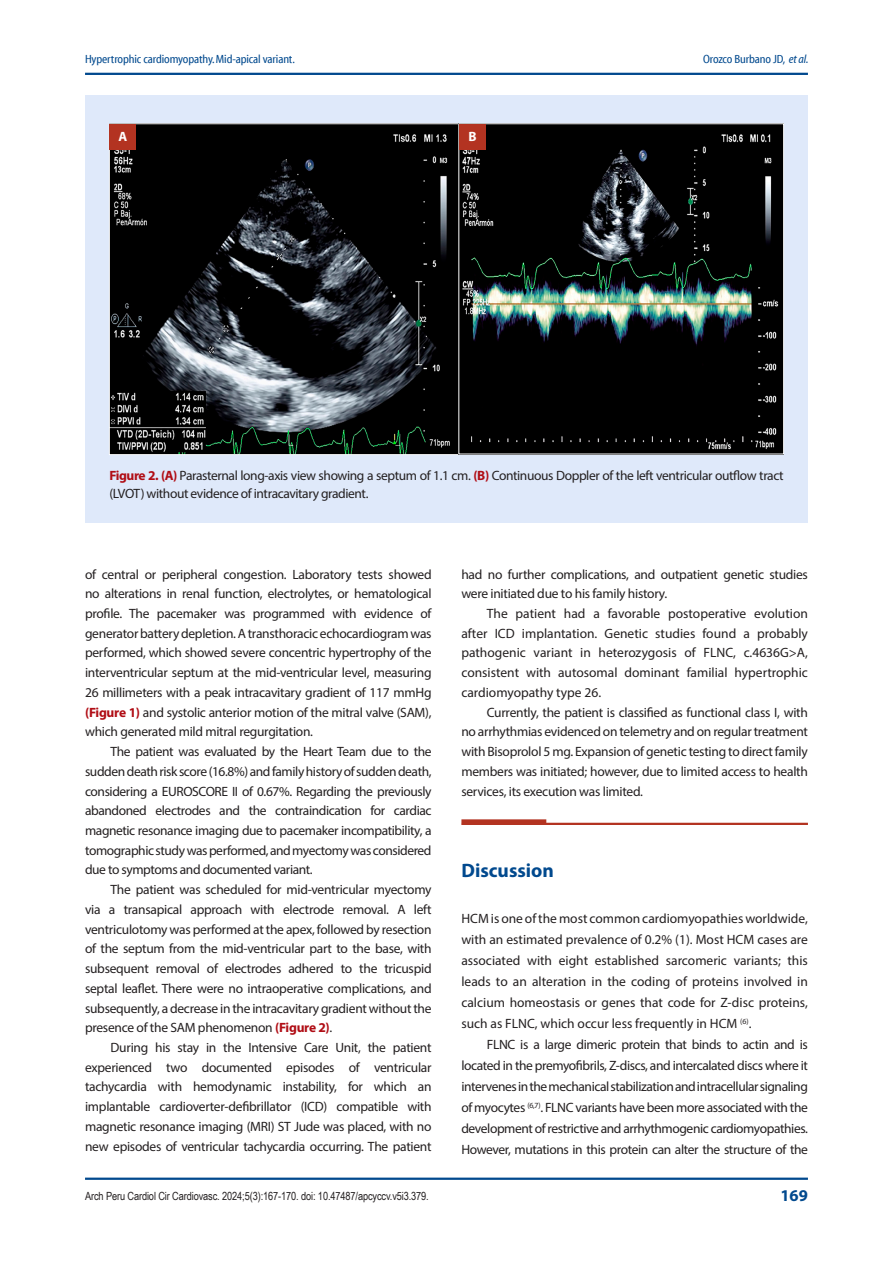
<style>
.page{position:relative;width:893px;height:1263px;background:#fff}
.page>*{position:absolute;margin:0;border:0;box-sizing:border-box;transform-origin:0 0}
.SUBTITULO{font:700 19.5px "Myriad Pro";color:#01498e}
.t1{font:700 16.5px "Myriad Pro";color:#01498e}
.TEXTO_GENERAL{font:13.5px/19.8px "Myriad Pro";letter-spacing:-.02em;color:#231f20;text-align:justify}
._1_ER_PARRAFO_TEXTO{font:13.5px/21px "Myriad Pro";color:#231f20;text-align:justify}
.TEXTO_DE_FIGURA{font:13.5px/18px "Myriad Pro";letter-spacing:-.03em;color:#231f20}
.SUBTITULO-2{font:700 13.5px "Myriad Pro";color:#fff}
.t2{font:12px "Myriad Cn Web";letter-spacing:-.01em;color:#01498e}
.t3{font:11.25px "Arial Narrow";letter-spacing:-.01em;color:#231f20}
.s1{font-family:"Myriad Cn It Web"}
.s2{font-weight:700;color:#b00d15}
</style>
<div class="page">
<hr style="left:85px;top:73px;width:723px;height:2px;background:#01498e">
<hr style="left:85px;top:1177px;width:723px;height:3px;background:#01498e">
<svg style="left:461px;top:819px;width:347px;height:6px"></svg>
<div style="left:85px;top:96px;width:723px;height:427px;background:#dfe9fa"></div>
<img style="left:111px;top:125px;width:673px;height:330px">
<div style="left:109px;top:123px;width:350px;height:332px;border:1px solid #fff"></div>
<div style="left:110px;top:124px;width:26px;height:25px;background:#b33321"></div>
<div style="left:459px;top:124px;width:27px;height:25px;background:#b33321"></div>
<p class="t2" style="left:85px;top:53px;width:211px">Hypertrophic cardiomyopathy. Mid-apical variant.</p>
<p class="t2" style="left:703px;top:53px;width:107px">Orozco Burbano JD, <span class="s1">et al.</span></p>
<p class="SUBTITULO-2" style="left:119px;top:127px;width:10px">A</p>
<p class="SUBTITULO-2" style="left:469px;top:127px;width:10px">B</p>
<p class="TEXTO_DE_FIGURA" style="left:109px;top:466px;width:676px"><span class="s2">Figure 2. (A)</span> Parasternal long-axis view showing a septum of 1.1 cm. <span class="s2">(B)</span> Continuous Doppler of the left ventricular outflow tract (LVOT) without evidence of intracavitary gradient.</p>
<p class="TEXTO_GENERAL" style="left:85px;top:564px;width:348px">of central or peripheral congestion. Laboratory tests showed no alterations in renal function, electrolytes, or hematological profile. The pacemaker was programmed with evidence of generator battery depletion. A transthoracic echocardiogram was performed, which showed severe concentric hypertrophy of the interventricular septum at the mid-ventricular level, measuring 26 millimeters with a peak intracavitary gradient of 117 mmHg <span class="s2">(Figure 1)</span> and systolic anterior motion of the mitral valve (SAM), which generated mild mitral regurgitation.</p>
<p class="TEXTO_GENERAL" style="left:85px;top:741px;width:348px;text-indent:26px">The patient was evaluated by the Heart Team due to the sudden death risk score (16.8%) and family history of sudden death, considering a EUROSCORE II of 0.67%. Regarding the previously abandoned electrodes and the contraindication for cardiac magnetic resonance imaging due to pacemaker incompatibility, a tomographic study was performed, and myectomy was considered due to symptoms and documented variant.</p>
<p class="TEXTO_GENERAL" style="left:85px;top:879px;width:348px;text-indent:26px">The patient was scheduled for mid-ventricular myectomy via a transapical approach with electrode removal. A left ventriculotomy was performed at the apex, followed by resection of the septum from the mid-ventricular part to the base, with subsequent removal of electrodes adhered to the tricuspid septal leaflet. There were no intraoperative complications, and subsequently, a decrease in the intracavitary gradient without the presence of the SAM phenomenon <span class="s2">(Figure 2)</span>.</p>
<p class="TEXTO_GENERAL" style="left:85px;top:1037px;width:348px;text-indent:26px">During his stay in the Intensive Care Unit, the patient experienced two documented episodes of ventricular tachycardia with hemodynamic instability, for which an implantable cardioverter-defibrillator (ICD) compatible with magnetic resonance imaging (MRI) ST Jude was placed, with no new episodes of ventricular tachycardia occurring. The patient</p>
<p class="TEXTO_GENERAL" style="left:461px;top:564px;width:348px">had no further complications, and outpatient genetic studies were initiated due to his family history.</p>
<p class="TEXTO_GENERAL" style="left:461px;top:603px;width:348px;text-indent:26px">The patient had a favorable postoperative evolution after ICD implantation. Genetic studies found a probably pathogenic variant in heterozygosis of FLNC, c.4636G&gt;A, consistent with autosomal dominant familial hypertrophic cardiomyopathy type 26.</p>
<p class="TEXTO_GENERAL" style="left:461px;top:702px;width:348px;text-indent:26px">Currently, the patient is classified as functional class I, with no arrhythmias evidenced on telemetry and on regular treatment with Bisoprolol 5 mg. Expansion of genetic testing to direct family members was initiated; however, due to limited access to health services, its execution was limited.</p>
<p class="SUBTITULO" style="left:461px;top:857px;width:94px">Discussion</p>
<p class="_1_ER_PARRAFO_TEXTO" style="left:461px;top:908px;width:348px">HCM is one of the most common cardiomyopathies worldwide, with an estimated prevalence of 0.2% (1). Most HCM cases are associated with eight established sarcomeric variants; this leads to an alteration in the coding of proteins involved in calcium homeostasis or genes that code for Z-disc proteins, such as FLNC, which occur less frequently in HCM <sup>(6)</sup>.</p>
<p class="TEXTO_GENERAL" style="left:461px;top:1034px;width:348px;line-height:21px;text-indent:26px">FLNC is a large dimeric protein that binds to actin and is located in the premyofibrils, Z-discs, and intercalated discs where it intervenes in the mechanical stabilization and intracellular signaling of myocytes <sup>(6,7)</sup>. FLNC variants have been more associated with the development of restrictive and arrhythmogenic cardiomyopathies.<br>However, mutations in this protein can alter the structure of the</p>
<p class="t3" style="left:85px;top:1188px;width:345px">Arch Peru Cardiol Cir Cardiovasc. 2024;5(3):167-170. doi: 10.47487/apcyccv.v5i3.379.</p>
<p class="t1" style="left:780px;top:1184px;width:29px">169</p>
</div>
